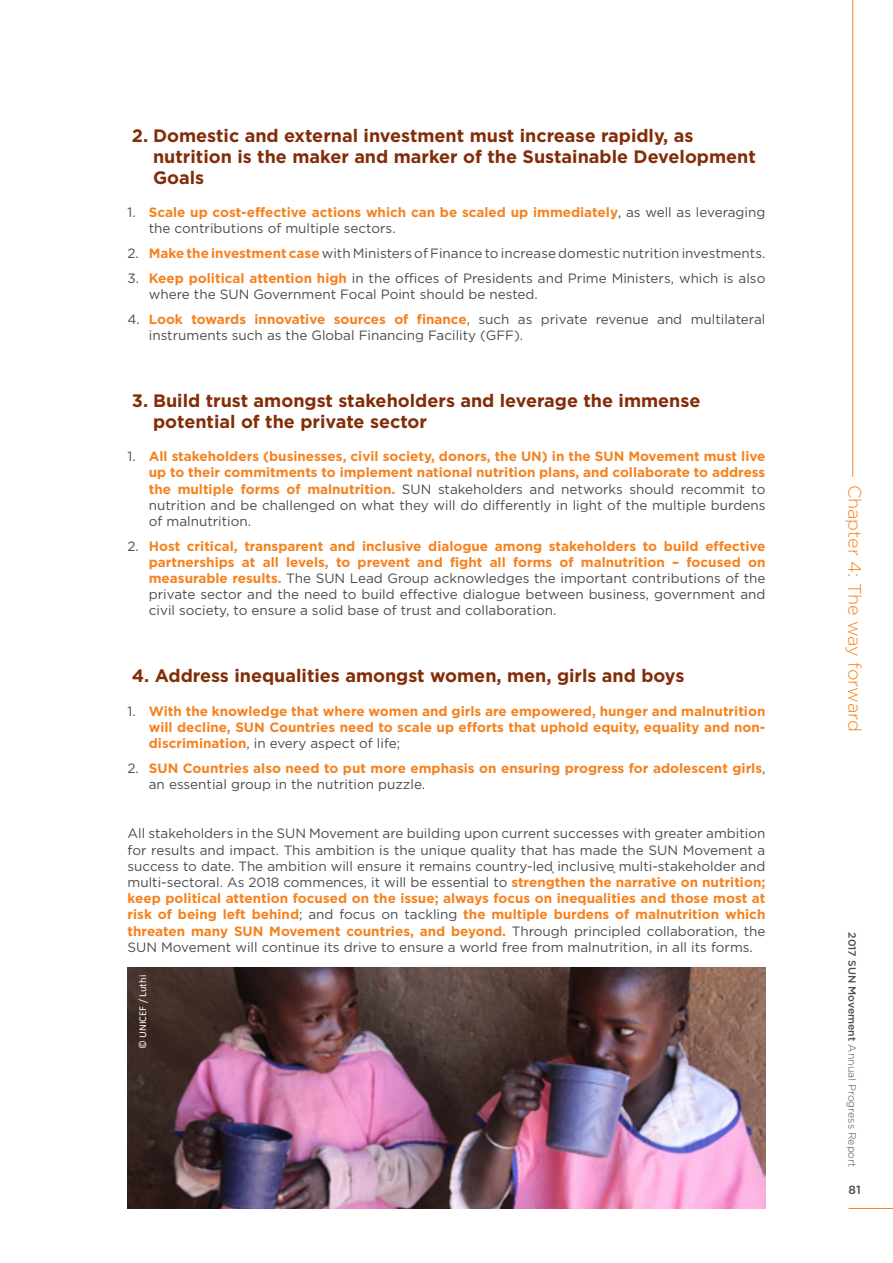
<style>
.page{position:relative;width:893px;height:1263px;background:#fff}
.page>*{position:absolute;margin:0;border:0;box-sizing:border-box;transform-origin:0 0}
.Numbered_para_lime_g{font:700 18px/21px "Gotham";color:#832d08}
.t1{font:300 18px "Gotham";color:#f58220}
.body_text{font:13.5px/16.2px "Gotham";color:#4b4c4d}
.t2{font:700 13.5px/16.2px "Gotham";color:#f58220}
.t3{font:500 12px "Gotham";color:#4b4c4d}
.t4{font:300 10.5px "Gotham";color:#4b4c4d}
.photo_credits{font:10.5px "Calibri";letter-spacing:.01em;color:#fff}
.s1{font-weight:400;color:#4b4c4d}
.s2{font-weight:700;color:#f58220}
.s3{font-family:"Arial"}
.s4{font-weight:500}
</style>
<div class="page">
<hr style="left:849px;top:1208px;width:44px;height:1px;background:#f58220">
<hr style="left:852px;top:0;width:1px;height:477px;background:#f58220">
<img style="left:128px;top:967px;width:637px;height:241px">
<p class="Numbered_para_lime_g" style="left:153px;top:125px;width:604px;text-indent:-21px">2. Domestic and external investment must increase rapidly, as nutrition is the maker and marker of the Sustainable Development<br>Goals</p>
<p class="t2" style="left:149px;top:204px;width:618px;text-indent:-21px"><span class="s1">1.</span> Scale up cost-effective actions which can be scaled up immediately<span class="s1">, as well as leveraging the contributions of multiple sectors.</span></p>
<p class="body_text" style="left:128px;top:245px;width:639px">2. <span class="s2">Make the investment case</span> with Ministers of Finance to increase domestic nutrition investments.</p>
<p class="body_text" style="left:149px;top:270px;width:618px;text-indent:-21px">3. <span class="s2">Keep political attention high</span> in the offices of Presidents and Prime Ministers, which is also where the SUN Government Focal Point should be nested.</p>
<p class="body_text" style="left:149px;top:311px;width:618px;text-indent:-21px">4. <span class="s2">Look towards innovative sources of finance</span>, such as private revenue and multilateral instruments such as the Global Financing Facility (GFF).</p>
<p class="Numbered_para_lime_g" style="left:153px;top:390px;width:549px;text-indent:-21px">3. Build trust amongst stakeholders and leverage the immense potential of the private sector</p>
<p class="t2" style="left:149px;top:448px;width:618px;text-align:justify;text-indent:-21px"><span class="s1">1.</span> All stakeholders (businesses, civil society, donors, the UN) in the SUN Movement must live up to their commitments to implement national nutrition plans, and collaborate to address the multiple forms of malnutrition. <span class="s1">SUN stakeholders and networks should recommit to nutrition and be challenged on what they will do differently in light of the multiple burdens of malnutrition.</span></p>
<p class="body_text" style="left:149px;top:537px;width:618px;text-align:justify;text-indent:-21px">2. <span class="s2">Host critical, transparent and inclusive dialogue among stakeholders to build effective partnerships at all levels, to prevent and fight all forms of malnutrition – focused on measurable results.</span> The SUN Lead Group acknowledges the important contributions of the private sector and the need to build effective dialogue between business, government and civil society, to ensure a solid base of trust and collaboration.</p>
<p class="Numbered_para_lime_g" style="left:132px;top:665px;width:554px">4. Address inequalities amongst women, men, girls and boys</p>
<p class="t2" style="left:149px;top:703px;width:618px;text-align:justify;text-indent:-21px"><span class="s1">1.</span> With the knowledge that where women and girls are empowered, hunger and malnutrition will decline, SUN Countries need to scale up efforts that uphold equity, equality and non&shy;discrimination<span class="s1">, in every aspect of life;</span></p>
<p class="t2" style="left:149px;top:760px;width:618px;text-indent:-21px"><span class="s1">2.</span> SUN Countries also need to put more emphasis on ensuring progress for adolescent girls<span class="s1">, an essential group in the nutrition puzzle.</span></p>
<p class="body_text" style="left:128px;top:825px;width:639px;text-align:justify">All stakeholders in the SUN Movement are building upon current successes with greater ambition for results and impact. This ambition is the unique quality that has made the SUN Movement a success to date. The ambition will ensure it remains country-led<span class="s3">͕</span> inclusive<span class="s3">͕</span> multi-stakeholder and multi-sectoral. As 2018 commences, it will be essential to <span class="s2">strengthen the narrative on nutrition; keep political attention focused on the issue; always focus on inequalities and those most at risk of being left behind</span>; and focus on tackling <span class="s2">the multiple burdens of malnutrition which threaten many SUN Movement countries, and beyond.</span> Through principled collaboration, the SUN Movement will continue its drive to ensure a world free from malnutrition, in all its forms.</p>
<p class="photo_credits" style="left:136px;top:1049px;width:76px;rotate:-90deg">© UNICEF / Luthi</p>
<h1 class="t1" style="left:866px;top:485px;width:248px;rotate:90deg">Chapter 4: The way forward</h1>
<p class="t4" style="left:859px;top:932px;width:237px;rotate:90deg"><span class="s4">2017 SUN Movement</span> Annual Progress Report</p>
<p class="t3" style="left:849px;top:1182px;width:14px">81</p>
</div>
